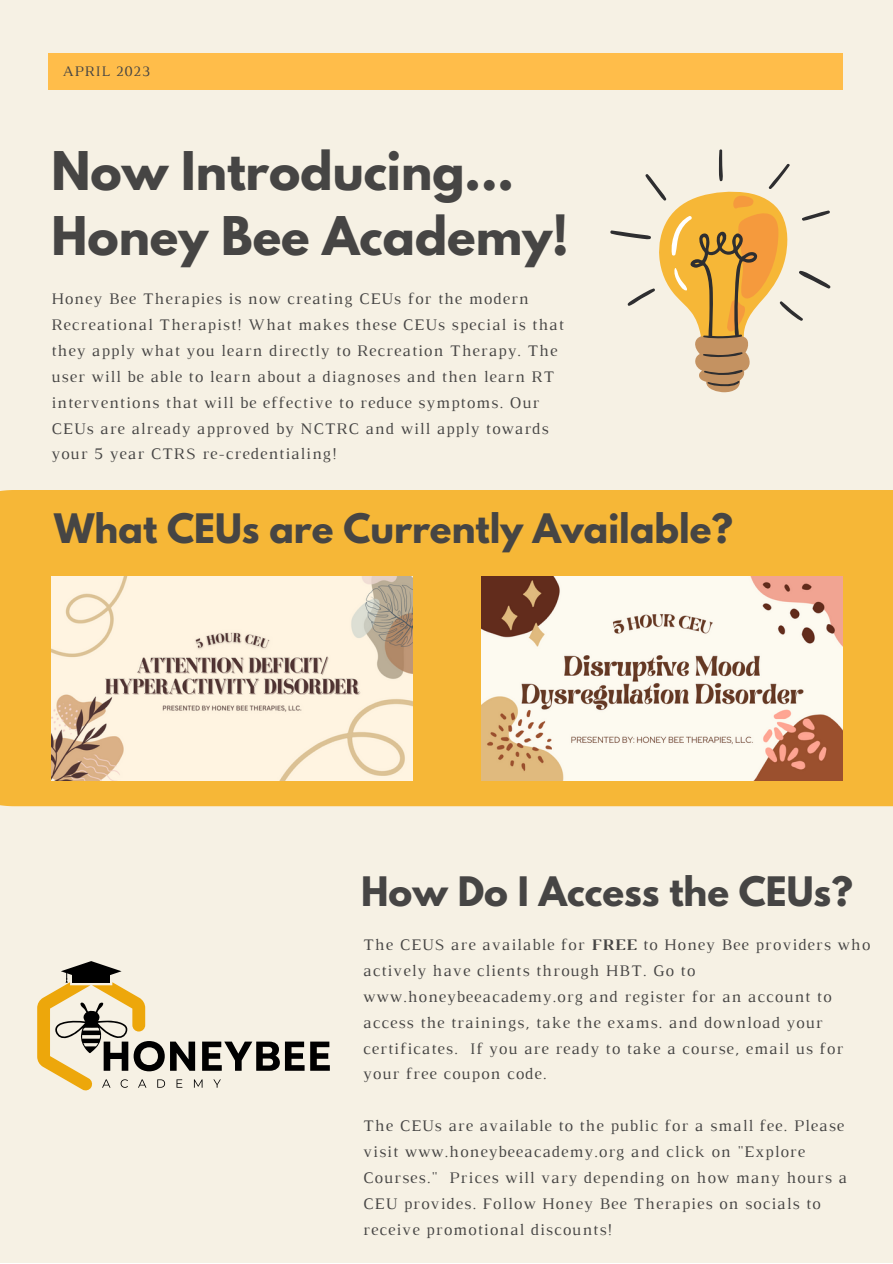
<style>
.page{position:relative;width:893px;height:1264px;background:#fff}
.page>*{position:absolute;margin:0;border:0;box-sizing:border-box;transform-origin:0 0}
.t1{font:700 47.25px/65.2px "League Spartan";color:#464544}
.t2{font:700 36px "League Spartan";color:#464544}
.t3{font:16.5px/25.8px "Luthier";letter-spacing:.06em;color:#464544}
.t4{font:14.85px "Luthier";letter-spacing:.06em;color:#464544}
.s1{font-weight:700}
</style>
<div class="page">
<div style="left:0;top:0;width:892px;height:1262px;background:#f6f1e4"></div>
<div style="left:48px;top:53px;width:794px;height:36px;background:#ffbd4a"></div>
<div style="left:0;top:490px;width:892px;height:316px;background:#f6b737"></div>
<img style="left:51px;top:576px;width:361px;height:204px">
<img style="left:481px;top:576px;width:361px;height:204px">
<svg style="left:610px;top:149px;width:220px;height:172px"></svg>
<svg style="left:658px;top:191px;width:130px;height:201px"></svg>
<svg style="left:310px;top:1041px;width:20px;height:29px"></svg>
<svg style="left:37px;top:961px;width:267px;height:129px"></svg>
<p class="t4" style="left:63px;top:65px;width:89px">APRIL 2023</p>
<h1 class="t1" style="left:51px;top:144px;width:518px">Now Introducing...<br>Honey Bee Academy!</h1>
<p class="t3" style="left:51px;top:287px;width:514px">Honey Bee Therapies is now creating CEUs for the modern Recreational Therapist! What makes these CEUs special is that they apply what you learn directly to Recreation Therapy. The user will be able to learn about a diagnoses and then learn RT interventions that will be effective to reduce symptoms. Our CEUs are already approved by NCTRC and will apply towards your 5 year CTRS re-credentialing!</p>
<h2 class="t2" style="left:54px;top:510px;width:680px">What CEUs are Currently Available?</h2>
<h2 class="t2" style="left:361px;top:873px;width:493px">How Do I Access the CEUs?</h2>
<p class="t3" style="left:363px;top:933px;width:508px">The CEUS are available for <span class="s1">FREE</span> to Honey Bee providers who actively have clients through HBT. Go to www.honeybeeacademy.org and register for an account to access the trainings, take the exams. and download your certificates. If you are ready to take a course, email us for your free coupon code.</p>
<p class="t3" style="left:363px;top:1114px;width:485px">The CEUs are available to the public for a small fee. Please visit www.honeybeeacademy.org and click on "Explore Courses." Prices will vary depending on how many hours a CEU provides. Follow Honey Bee Therapies on socials to receive promotional discounts!</p>
</div>
